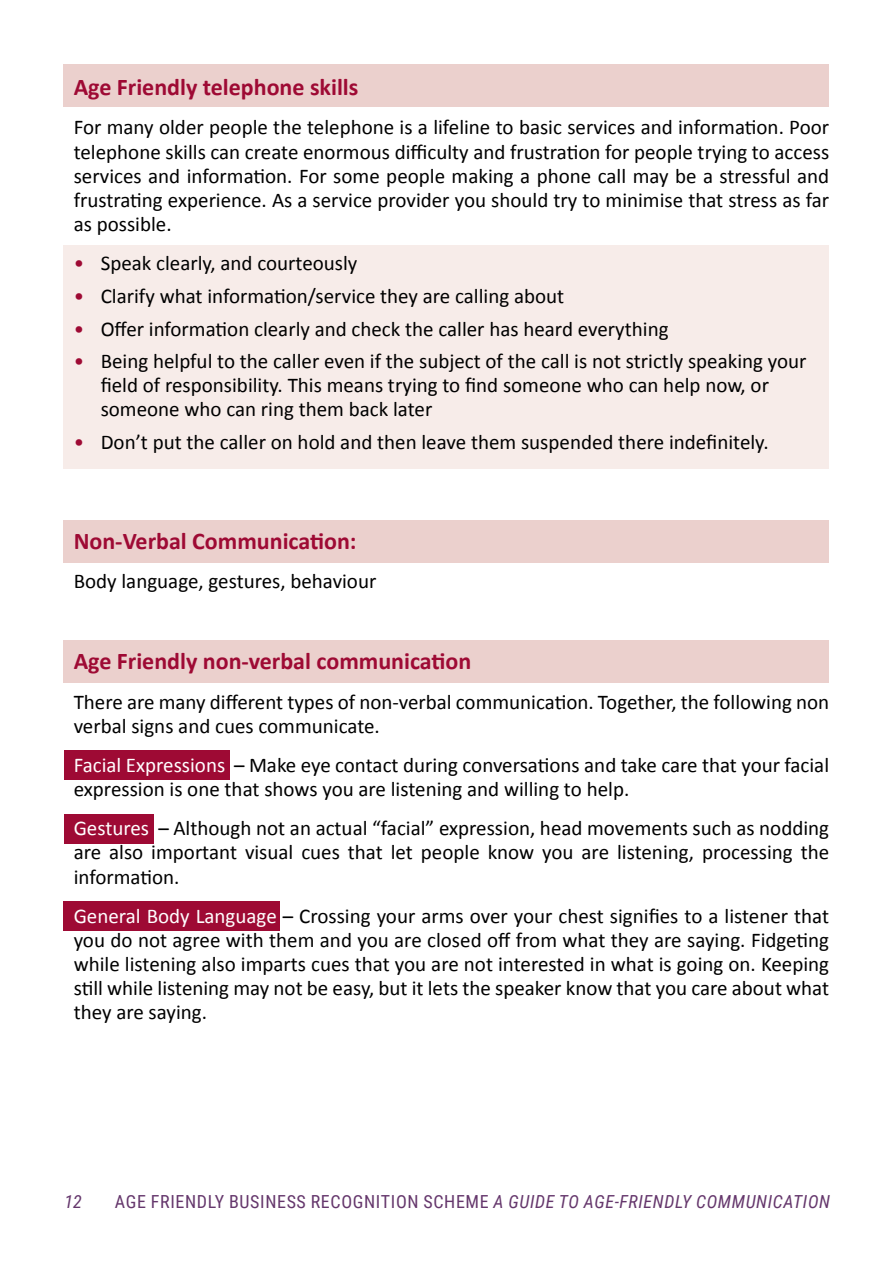
<style>
.page{position:relative;width:893px;height:1263px;background:#fff}
.page>*{position:absolute;margin:0;border:0;box-sizing:border-box;transform-origin:0 0}
.t1{font:700 24px "Calibri";color:#9e0a34}
.t2{font:21px/24.2px "Calibri";color:#000;text-align:justify}
.t3{font:18px "Roboto Condensed";letter-spacing:.035em;color:#65376c}
.t4{font:italic 18px "Roboto Condensed";color:#65376c}
.s1{color:#9e0a34}
.s2{color:#fff}
.s3{font-style:italic}
</style>
<div class="page">
<div style="left:64px;top:64px;width:765px;height:42px;background:#ebd0cd"></div>
<div style="left:64px;top:520px;width:765px;height:43px;background:#ebd0cd"></div>
<div style="left:64px;top:640px;width:765px;height:43px;background:#ebd0cd"></div>
<div style="left:64px;top:245px;width:765px;height:223px;background:#f7ece9"></div>
<div style="left:64px;top:750px;width:166px;height:30px;background:#9e0a34"></div>
<div style="left:64px;top:814px;width:90px;height:30px;background:#9e0a34"></div>
<div style="left:64px;top:901px;width:216px;height:30px;background:#9e0a34"></div>
<p class="t1" style="left:74px;top:72px;width:286px">Age Friendly telephone skills</p>
<p class="t2" style="left:74px;top:114px;width:757px">For many older people the telephone is a lifeline to basic services and information. Poor telephone skills can create enormous difficulty and frustration for people trying to access services and information. For some people making a phone call may be a stressful and frustrating experience. As a service provider you should try to minimise that stress as far as possible.</p>
<p class="t2" style="left:74px;top:250px;width:285px"><span class="s1">•</span> Speak clearly, and courteously</p>
<p class="t2" style="left:74px;top:283px;width:492px"><span class="s1">•</span> Clarify what information/service they are calling about</p>
<p class="t2" style="left:74px;top:315px;width:596px"><span class="s1">•</span> Offer information clearly and check the caller has heard everything</p>
<p class="t2" style="left:101px;top:348px;width:707px;text-align:left;text-indent:-27px"><span class="s1">•</span> Being helpful to the caller even if the subject of the call is not strictly speaking your field of responsibility. This means trying to find someone who can help now, or someone who can ring them back later</p>
<p class="t2" style="left:74px;top:429px;width:696px"><span class="s1">•</span> Don’t put the caller on hold and then leave them suspended there indefinitely.</p>
<p class="t1" style="left:74px;top:525px;width:284px">Non-Verbal Communication:</p>
<p class="t2" style="left:74px;top:568px;width:304px">Body language, gestures, behaviour</p>
<p class="t1" style="left:74px;top:646px;width:399px">Age Friendly non-verbal communication</p>
<p class="t2" style="left:74px;top:689px;width:757px">There are many different types of non-verbal communication. Together, the following non verbal signs and cues communicate.</p>
<p class="t2" style="left:74px;top:752px;width:757px"><span class="s2">Facial Expressions</span> – Make eye contact during conversations and take care that your facial expression is one that shows you are listening and willing to help.</p>
<p class="t2" style="left:74px;top:815px;width:757px"><span class="s2">Gestures</span> – Although not an actual “facial” expression, head movements such as nodding are also important visual cues that let people know you are listening, processing the information.</p>
<p class="t2" style="left:74px;top:903px;width:757px"><span class="s2">General Body Language</span> – Crossing your arms over your chest signifies to a listener that you do not agree with them and you are closed off from what they are saying. Fidgeting while listening also imparts cues that you are not interested in what is going on. Keeping still while listening may not be easy, but it lets the speaker know that you care about what they are saying.</p>
<p class="t4" style="left:64px;top:1189px;width:19px">12</p>
<p class="t3" style="left:115px;top:1189px;width:717px">AGE FRIENDLY BUSINESS RECOGNITION SCHEME <span class="s3">A GUIDE TO AGE-FRIENDLY COMMUNICATION</span></p>
</div>
